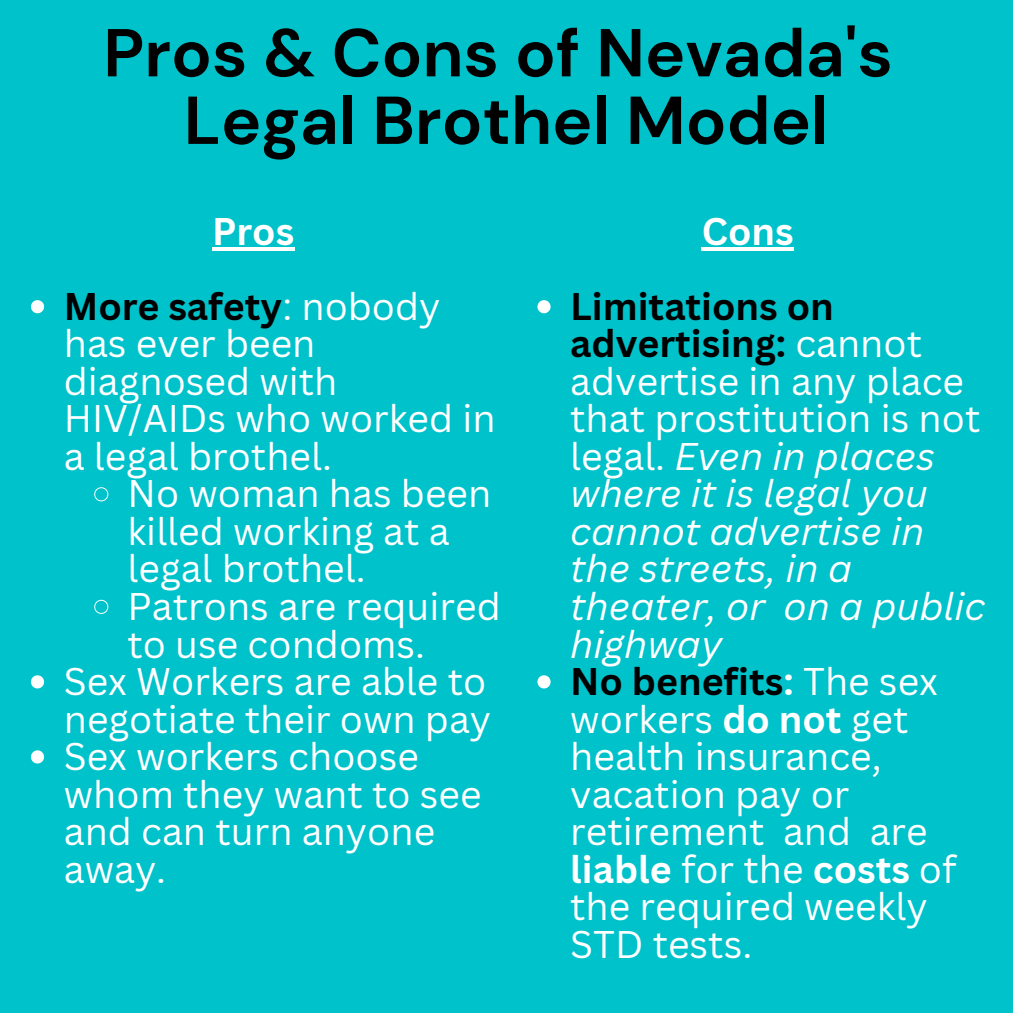
<style>
.page{position:relative;width:1013px;height:1013px;background:#fff}
.page>*{position:absolute;margin:0;border:0;box-sizing:border-box;transform-origin:0 0}
.t1{font:700 67.5px "DM Sans";color:#000}
.t2{font:37.5px/37.5px "Canva Sans";color:#fff}
.t3{font:italic 37.5px/37.5px "Canva Sans";color:#fff}
.t4{font:700 37.5px "Canva Sans";color:#fff}
.s1{font-weight:700;color:#000}
.s2{font-weight:700;font-style:normal;color:#000}
.s3{font-style:normal}
.s4{font-weight:700}
</style>
<div class="page">
<div style="left:0;top:0;width:1012px;height:1012px;background:#00c2cb"></div>
<svg style="left:31px;top:300px;width:13px;height:13px"></svg>
<svg style="left:94px;top:487px;width:15px;height:15px"></svg>
<svg style="left:94px;top:599px;width:15px;height:15px"></svg>
<svg style="left:31px;top:675px;width:13px;height:13px"></svg>
<svg style="left:31px;top:750px;width:13px;height:13px"></svg>
<hr style="left:212px;top:247px;width:82px;height:3px;background:#fff">
<svg style="left:537px;top:300px;width:13px;height:13px"></svg>
<svg style="left:537px;top:675px;width:13px;height:13px"></svg>
<hr style="left:702px;top:247px;width:92px;height:3px;background:#fff">
<p class="t1" style="left:103px;top:9px;width:791px">Pros &amp; Cons of Nevada's</p>
<p class="t1" style="left:184px;top:77px;width:646px">Legal Brothel Model</p>
<p class="t4" style="left:212px;top:205px;width:84px">Pros</p>
<p class="t2" style="left:64px;top:286px;width:433px"><span class="s1">More safety</span>: nobody has ever been diagnosed with<br>HIV/AIDs who worked in a legal brothel.</p>
<p class="t2" style="left:128px;top:474px;width:365px">No woman has been killed working at a legal brothel.</p>
<p class="t2" style="left:128px;top:586px;width:375px">Patrons are required to use condoms.</p>
<p class="t2" style="left:64px;top:661px;width:429px">Sex Workers are able to negotiate their own pay</p>
<p class="t2" style="left:64px;top:736px;width:419px">Sex workers choose whom they want to see and can turn anyone away.</p>
<p class="t4" style="left:702px;top:205px;width:93px">Cons</p>
<p class="t3" style="left:570px;top:286px;width:416px"><span class="s2">Limitations on advertising:</span> <span class="s3">cannot advertise in any place that prostitution is not legal.</span> Even in places where it is legal you cannot advertise in the streets, in a theater, or on a public highway</p>
<p class="t2" style="left:570px;top:661px;width:388px"><span class="s1">No benefits</span><span class="s4">:</span> The sex workers <span class="s4">do not</span> get health insurance, vacation pay or retirement and are <span class="s4">liable</span> for the <span class="s4">costs</span> of the required weekly<br>STD tests.</p>
</div>
